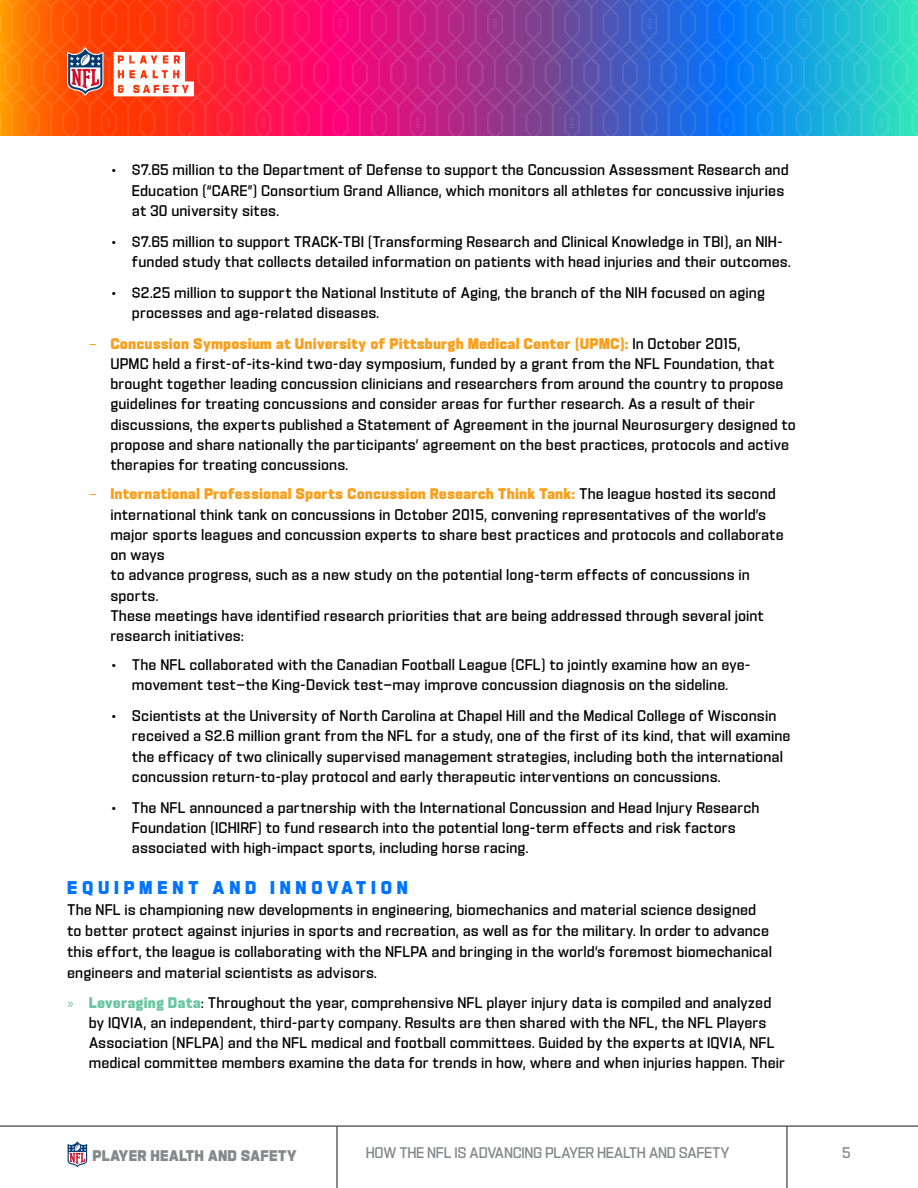
<style>
.page{position:relative;width:918px;height:1188px;background:#fff}
.page>*{position:absolute;margin:0;border:0;box-sizing:border-box;transform-origin:0 0}
.t1{font:700 18px "All Pro Display C";letter-spacing:.3em;color:#0074ff}
.t2{font:15px/20.2px "All Pro Display C";letter-spacing:.05em;color:#000}
.t3{font:15px "All Pro Display C";letter-spacing:.02em;color:#86888a}
.t4{font:700 15px "All Pro Display C";letter-spacing:.05em;color:#86888a}
.s1{font-family:"Endzone Sans";font-weight:300}
.s2{font-family:"Endzone Sans";font-weight:300;color:#f99f1b}
.s3{font-weight:700;color:#f99f1b}
.s4{font-family:"Myriad Pro";color:#6cc5a5}
.s5{font-weight:700;color:#6cc5a5}
</style>
<div class="page">
<hr style="left:0;top:1125px;width:918px;height:2px;background:#616161">
<hr style="left:786px;top:1126px;width:2px;height:62px;background:#616161">
<hr style="left:336px;top:1126px;width:2px;height:62px;background:#616161">
<hr style="left:917px;top:1126px;width:1px;height:62px;background:#616161">
<svg style="left:0;top:0;width:918px;height:136px;background:#965587"></svg>
<svg style="left:67px;top:46px;width:36px;height:50px"></svg>
<svg style="left:114px;top:52px;width:80px;height:44px"></svg>
<svg style="left:67px;top:1141px;width:21px;height:27px"></svg>
<p class="t2" style="left:132px;top:160px;width:658px;text-indent:-22px"><span class="s1">•</span> $7.65 million to the Department of Defense to support the Concussion Assessment Research and<br>Education (“CARE”) Consortium Grand Alliance, which monitors all athletes for concussive injuries at 30 university sites.</p>
<p class="t2" style="left:132px;top:231px;width:660px;text-indent:-22px"><span class="s1">•</span> $7.65 million to support TRACK-TBI (Transforming Research and Clinical Knowledge in TBI), an NIH&shy;funded study that collects detailed information on patients with head injuries and their outcomes.</p>
<p class="t2" style="left:132px;top:282px;width:634px;text-indent:-22px"><span class="s1">•</span> $2.25 million to support the National Institute of Aging, the branch of the NIH focused on aging processes and age-related diseases.</p>
<p class="t2" style="left:111px;top:333px;width:686px;text-indent:-22px"><span class="s2">–</span> <span class="s3">Concussion Symposium at University of Pittsburgh Medical Center (UPMC):</span> In October 2015,<br>UPMC held a first-of-its-kind two-day symposium, funded by a grant from the NFL Foundation, that brought together leading concussion clinicians and researchers from around the country to propose guidelines for treating concussions and consider areas for further research. As a result of their discussions, the experts published a Statement of Agreement in the journal Neurosurgery designed to propose and share nationally the participants’ agreement on the best practices, protocols and active therapies for treating concussions.</p>
<p class="t2" style="left:111px;top:484px;width:674px;text-indent:-22px"><span class="s2">–</span> <span class="s3">International Professional Sports Concussion Research Think Tank:</span> The league hosted its second international think tank on concussions in October 2015, convening representatives of the world’s major sports leagues and concussion experts to share best practices and protocols and collaborate on ways<br>to advance progress, such as a new study on the potential long-term effects of concussions in sports.<br>These meetings have identified research priorities that are being addressed through several joint research initiatives:</p>
<p class="t2" style="left:111px;top:655px;width:641px;text-align:center"><span class="s1">•</span> The NFL collaborated with the Canadian Football League (CFL) to jointly examine how an eye&shy;movement test—the King-Devick test—may improve concussion diagnosis on the sideline.</p>
<p class="t2" style="left:132px;top:706px;width:659px;text-indent:-22px"><span class="s1">•</span> Scientists at the University of North Carolina at Chapel Hill and the Medical College of Wisconsin received a $2.6 million grant from the NFL for a study, one of the first of its kind, that will examine the efficacy of two clinically supervised management strategies, including both the international concussion return-to-play protocol and early therapeutic interventions on concussions.</p>
<p class="t2" style="left:132px;top:798px;width:628px;text-indent:-22px"><span class="s1">•</span> The NFL announced a partnership with the International Concussion and Head Injury Research<br>Foundation (ICHIRF) to fund research into the potential long-term effects and risk factors associated with high-impact sports, including horse racing.</p>
<p class="t1" style="left:68px;top:878px;width:342px">EQUIPMENT AND INNOVATION</p>
<p class="t2" style="left:68px;top:900px;width:706px;line-height:21px">The NFL is championing new developments in engineering, biomechanics and material science designed to better protect against injuries in sports and recreation, as well as for the military. In order to advance this effort, the league is collaborating with the NFLPA and bringing in the world’s foremost biomechanical engineers and material scientists as advisors.</p>
<p class="t2" style="left:89px;top:992px;width:697px;text-indent:-22px"><span class="s4">»</span> <span class="s5">Leveraging Data</span>: Throughout the year, comprehensive NFL player injury data is compiled and analyzed by IQVIA, an independent, third-party company. Results are then shared with the NFL, the NFL Players Association (NFLPA) and the NFL medical and football committees. Guided by the experts at IQVIA, NFL medical committee members examine the data for trends in how, where and when injuries happen. Their</p>
<p class="t4" style="left:93px;top:1147px;width:205px">PLAYER HEALTH AND SAFETY</p>
<p class="t3" style="left:366px;top:1144px;width:365px">HOW THE NFL IS ADVANCING PLAYER HEALTH AND SAFETY</p>
<p class="t3" style="left:842px;top:1144px;width:10px">5</p>
</div>
